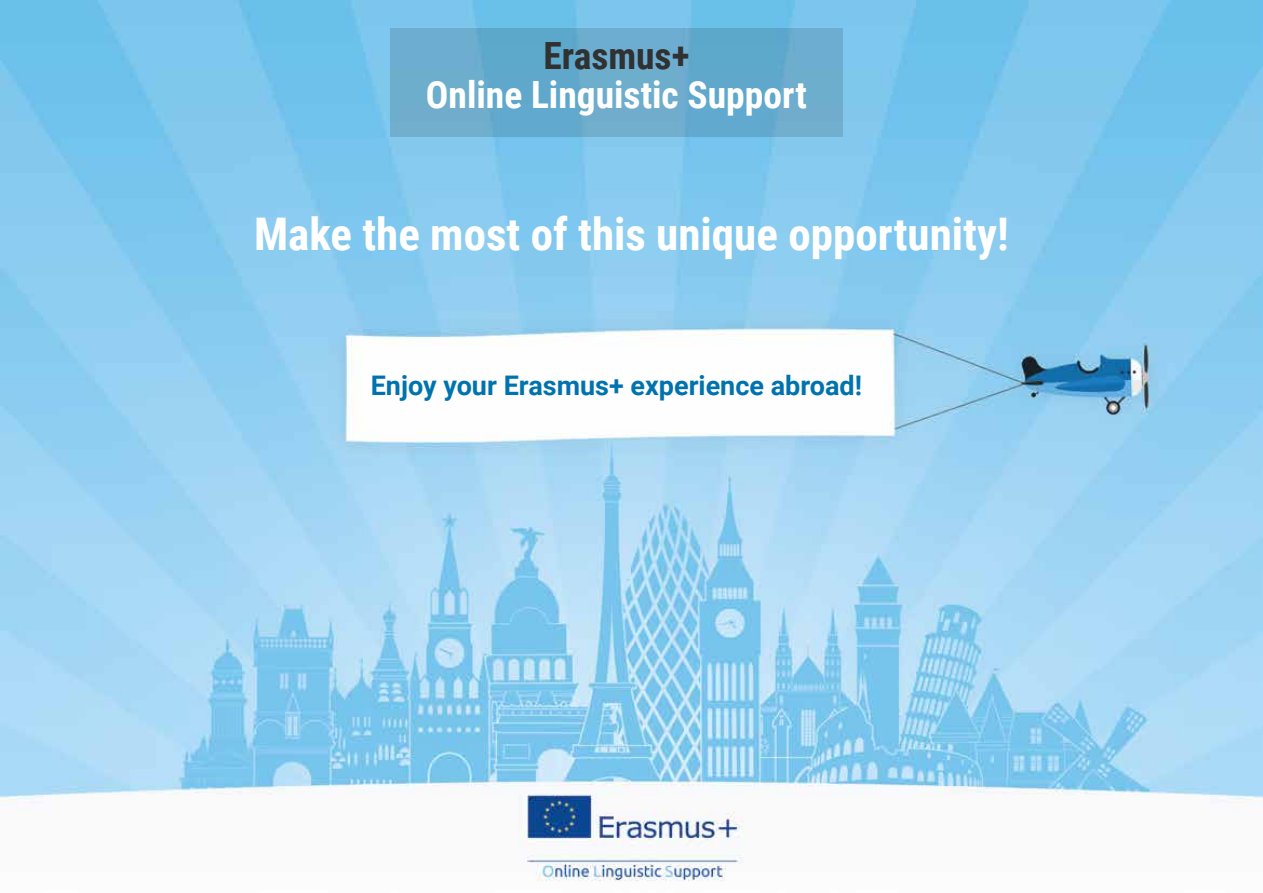
<style>
.page{position:relative;width:1263px;height:893px;background:#fff}
.page>*{position:absolute;margin:0;border:0;box-sizing:border-box;transform-origin:0 0}
.t1{font:700 45px "Roboto Condensed";color:#fff}
.t2{font:700 37.5px "Roboto Condensed";color:#fffffe}
.t3{font:700 37.5px "Roboto Condensed";color:#303131}
.t4{font:700 27px "Roboto";color:#0073ae}
</style>
<div class="page">
<img style="left:0;top:0;width:1263px;height:881px">
<div style="left:390px;top:29px;width:453px;height:108px;background:linear-gradient(to right,#69accd,#66abcd)"></div>
<p class="t3" style="left:543px;top:29px;width:148px">Erasmus+</p>
<p class="t2" style="left:426px;top:68px;width:382px">Online Linguistic Support</p>
<p class="t1" style="left:254px;top:203px;width:756px">Make the most of this unique opportunity!</p>
<p class="t4" style="left:371px;top:367px;width:493px">Enjoy your Erasmus+ experience abroad!</p>
</div>
